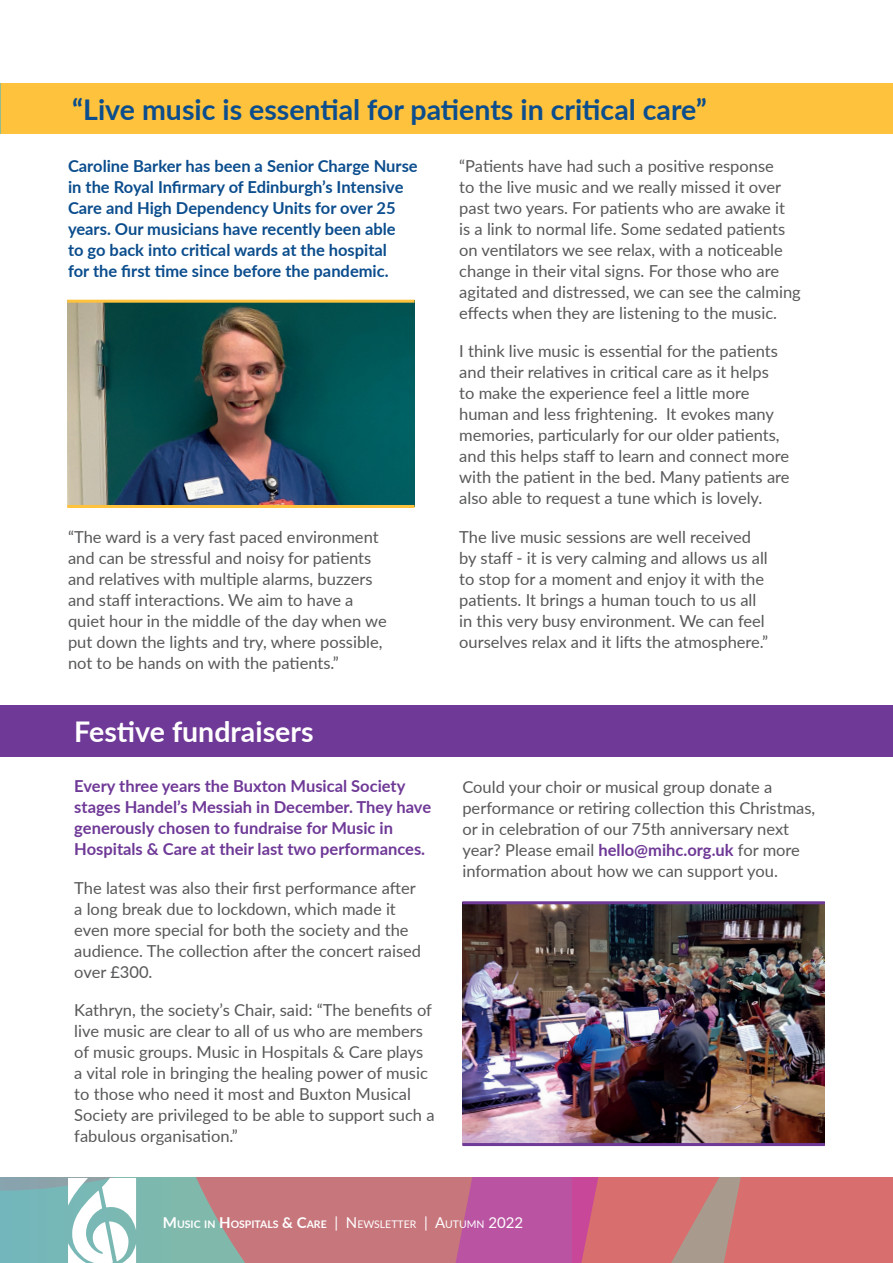
<style>
.page{position:relative;width:893px;height:1263px;background:#fff}
.page>*{position:absolute;margin:0;border:0;box-sizing:border-box;transform-origin:0 0}
.t1{font:700 28.5px "Lato";color:#0b4d8d}
.t2{font:700 28.5px "Lato";color:#fff}
.t3{font:16.5px/21px "Lato";color:#57585a}
.t4{font:700 16.5px/21px "Lato";color:#0b4d8d}
.t5{font:700 16.5px/21px "Lato";color:#6f3997}
.t6{font:700 10.5px "Lato";color:#fff}
.s1{font-weight:700;color:#6f3997}
.s2{font-size:15px}
.s3{font-weight:400;font-size:15px}
.s4{font-weight:400}
</style>
<div class="page">
<img style="left:462px;top:904px;width:363px;height:239px">
<div style="left:0;top:83px;width:893px;height:51px;background:#fec23c"></div>
<svg style="left:0;top:1178px;width:893px;height:85px;background:#bc838e"></svg>
<hr style="left:462px;top:901px;width:363px;height:3px;background:#6f3997">
<hr style="left:462px;top:1143px;width:363px;height:3px;background:#6f3997">
<hr style="left:0;top:705px;width:1px;height:51px;background:#b8d432">
<div style="left:1px;top:705px;width:892px;height:51px;background:#6f3997"></div>
<img style="left:67px;top:303px;width:347px;height:202px">
<hr style="left:67px;top:300px;width:347px;height:3px;background:#fec23c">
<hr style="left:67px;top:505px;width:347px;height:3px;background:#fec23c">
<h1 class="t1" style="left:72px;top:88px;width:636px">“Live music is essential for patients in critical care”</h1>
<p class="t4" style="left:68px;top:157px;width:351px">Caroline Barker has been a Senior Charge Nurse in the Royal Infirmary of Edinburgh’s Intensive Care and High Dependency Units for over 25 years. Our musicians have recently been able<br>to go back into critical wards at the hospital<br>for the first time since before the pandemic.</p>
<p class="t3" style="left:68px;top:526px;width:320px">“The ward is a very fast paced environment and can be stressful and noisy for patients and relatives with multiple alarms, buzzers and staff interactions. We aim to have a quiet hour in the middle of the day when we put down the lights and try, where possible, not to be hands on with the patients.”</p>
<h1 class="t2" style="left:74px;top:710px;width:241px">Festive fundraisers</h1>
<p class="t5" style="left:74px;top:777px;width:358px">Every three years the Buxton Musical Society stages Handel’s Messiah in December. They have generously chosen to fundraise for Music in Hospitals &amp; Care at their last two performances.</p>
<p class="t3" style="left:74px;top:876px;width:348px">The latest was also their first performance after a long break due to lockdown, which made it even more special for both the society and the audience. The collection after the concert raised over £300.</p>
<p class="t3" style="left:74px;top:998px;width:362px">Kathryn, the society’s Chair, said: “The benefits of live music are clear to all of us who are members of music groups. Music in Hospitals &amp; Care plays a vital role in bringing the healing power of music to those who need it most and Buxton Musical Society are privileged to be able to support such a fabulous organisation.”</p>
<p class="t3" style="left:459px;top:155px;width:343px">“Patients have had such a positive response<br>to the live music and we really missed it over past two years. For patients who are awake it<br>is a link to normal life. Some sedated patients on ventilators we see relax, with a noticeable change in their vital signs. For those who are agitated and distressed, we can see the calming effects when they are listening to the music.</p>
<p class="t3" style="left:459px;top:340px;width:332px">I think live music is essential for the patients and their relatives in critical care as it helps<br>to make the experience feel a little more human and less frightening. It evokes many memories, particularly for our older patients, and this helps staff to learn and connect more with the patient in the bed. Many patients are also able to request a tune which is lovely.</p>
<p class="t3" style="left:459px;top:525px;width:310px">The live music sessions are well received by staff - it is very calming and allows us all to stop for a moment and enjoy it with the patients. It brings a human touch to us all in this very busy environment. We can feel ourselves relax and it lifts the atmosphere.”</p>
<p class="t3" style="left:462px;top:775px;width:354px">Could your choir or musical group donate a performance or retiring collection this Christmas, or in celebration of our 75th anniversary next year? Please email <span class="s1">hello@mihc.org.uk</span> for more information about how we can support you.</p>
<p class="t6" style="left:163px;top:1218px;width:362px"><span class="s2">M</span>USIC IN <span class="s2">H</span>OSPITALS <span class="s2">&amp; C</span>ARE <span class="s3">| N</span><span class="s4">EWSLETTER</span> <span class="s3">| A</span><span class="s4">UTUMN</span> <span class="s3">2022</span></p>
</div>
